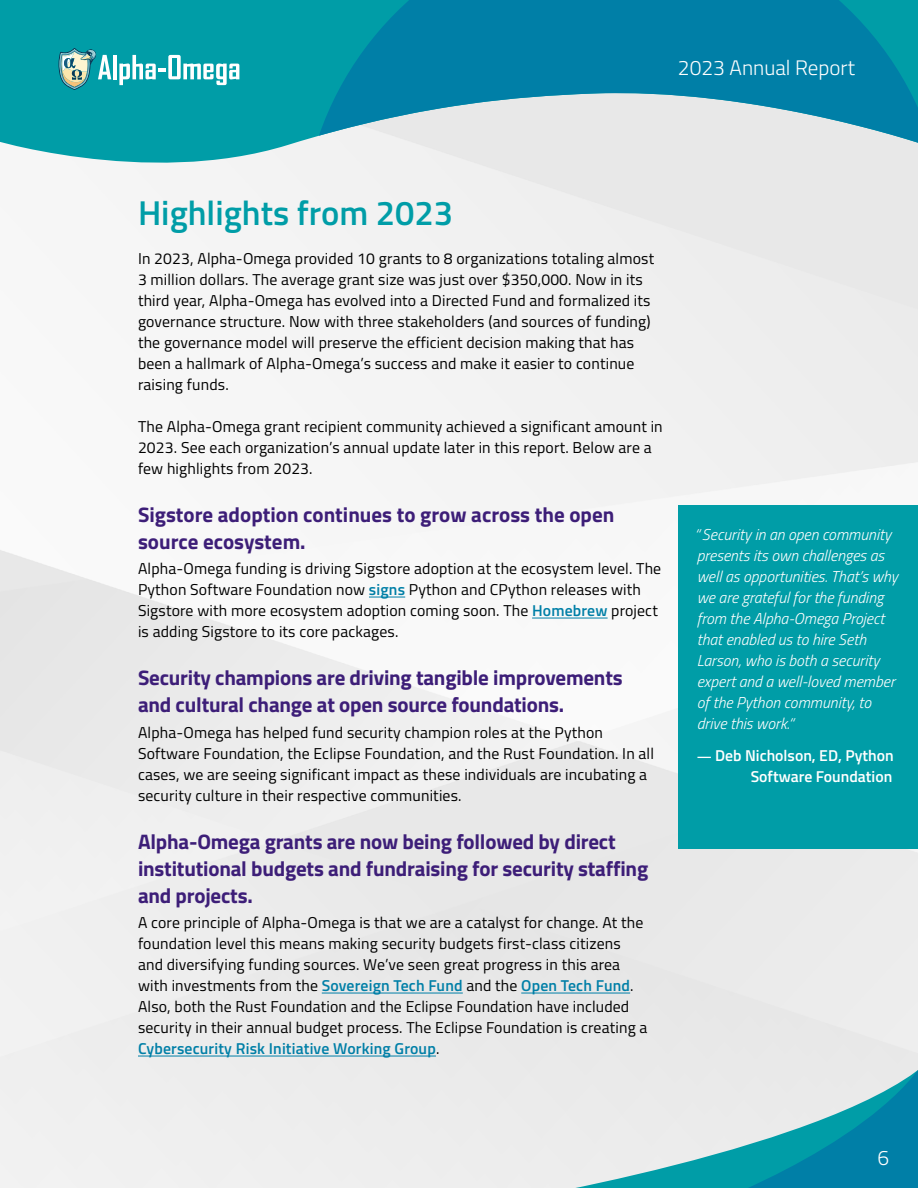
<style>
.page{position:relative;width:918px;height:1188px;background:#fff}
.page>*{position:absolute;margin:0;border:0;box-sizing:border-box;transform-origin:0 0}
.Heading_1{font:600 34.5px "Cairo";color:#009da7}
.Heading_2{font:700 21px/27px "Cairo";letter-spacing:-.01em;color:#3d1e78}
.t1{font:300 21px "Cairo";color:#fff}
.Body_First{font:15.75px/21px "Cairo";letter-spacing:.01em;color:#000}
.Bullet{font:italic 300 15.75px/21px "Cairo";color:#fff}
.Bullet-2{font:600 15.75px/21px "Cairo";color:#fff;text-align:right}
.s1{font-weight:600;color:#007fa7}
.s2{font-size:13.5px}
</style>
<div class="page">
<img style="left:0;top:189px;width:918px;height:999px">
<svg style="left:0;top:0;width:918px;height:189px;fill:#009da7"></svg>
<svg style="left:319px;top:0;width:599px;height:147px;background:#3b9db7"></svg>
<svg style="left:58px;top:48px;width:53px;height:42px;background:#5faeac"></svg>
<hr style="left:113px;top:55px;width:4px;height:24px;background:#fff">
<svg style="left:119px;top:55px;width:120px;height:30px"></svg>
<div style="left:678px;top:505px;width:240px;height:343px;background:#009da7"></div>
<hr style="left:369px;top:597px;width:36px;height:1px;background:#007fa7">
<hr style="left:532px;top:618px;width:76px;height:1px;background:#007fa7">
<hr style="left:322px;top:993px;width:141px;height:1px;background:#007fa7">
<hr style="left:521px;top:993px;width:109px;height:1px;background:#007fa7">
<hr style="left:138px;top:1056px;width:298px;height:1px;background:#007fa7">
<div style="left:480px;top:1054px;width:225px;height:134px;background:#ebebeb"></div>
<svg style="left:705px;top:1041px;width:213px;height:147px;background:#7ebecb"></svg>
<h2 class="t1" style="left:678px;top:52px;width:179px">2023 Annual Report</h2>
<p class="Heading_1" style="left:138px;top:187px;width:317px">Highlights from 2023</p>
<p class="Body_First" style="left:138px;top:248px;width:518px">In 2023, Alpha-Omega provided 10 grants to 8 organizations totaling almost 3 million dollars. The average grant size was just over $350,000. Now in its third year, Alpha-Omega has evolved into a Directed Fund and formalized its governance structure. Now with three stakeholders (and sources of funding) the governance model will preserve the efficient decision making that has been a hallmark of Alpha-Omega’s success and make it easier to continue raising funds.</p>
<p class="Body_First" style="left:138px;top:416px;width:526px">The Alpha-Omega grant recipient community achieved a significant amount in<br>2023. See each organization’s annual update later in this report. Below are a few highlights from 2023.</p>
<p class="Heading_2" style="left:138px;top:501px;width:478px">Sigstore adoption continues to grow across the open source ecosystem.</p>
<p class="Body_First" style="left:138px;top:558px;width:525px">Alpha-Omega funding is driving Sigstore adoption at the ecosystem level. The Python Software Foundation now <span class="s1">signs</span> Python and CPython releases with Sigstore with more ecosystem adoption coming soon. The <span class="s1">Homebrew</span> project is adding Sigstore to its core packages.</p>
<p class="Heading_2" style="left:138px;top:665px;width:486px">Security champions are driving tangible improvements and cultural change at open source foundations.</p>
<p class="Body_First" style="left:138px;top:722px;width:518px">Alpha-Omega has helped fund security champion roles at the Python Software Foundation, the Eclipse Foundation, and the Rust Foundation. In all cases, we are seeing significant impact as these individuals are incubating a security culture in their respective communities.</p>
<p class="Heading_2" style="left:138px;top:828px;width:512px">Alpha-Omega grants are now being followed by direct institutional budgets and fundraising for security staffing and projects.</p>
<p class="Body_First" style="left:138px;top:912px;width:511px">A core principle of Alpha-Omega is that we are a catalyst for change. At the foundation level this means making security budgets first-class citizens and diversifying funding sources. We’ve seen great progress in this area with investments from the <span class="s1">Sovereign Tech Fund</span> and the <span class="s1">Open Tech Fund</span>.<br>Also, both the Rust Foundation and the Eclipse Foundation have included security in their annual budget process. The Eclipse Foundation is creating a <span class="s1">Cybersecurity Risk Initiative Working Group</span>.</p>
<p class="Bullet" style="left:697px;top:524px;width:203px">“Security in an open community presents its own challenges as well as opportunities. That’s why we are grateful for the funding from the Alpha-Omega Project that enabled us to hire Seth<br>Larson, who is both a security expert and a well-loved member of the Python community, to drive this work.“</p>
<p class="Bullet-2" style="left:697px;top:745px;width:198px"><span class="s2">—</span> Deb Nicholson, ED, Python<br>Software Foundation</p>
<h2 class="t1" style="left:877px;top:1142px;width:13px">6</h2>
</div>
